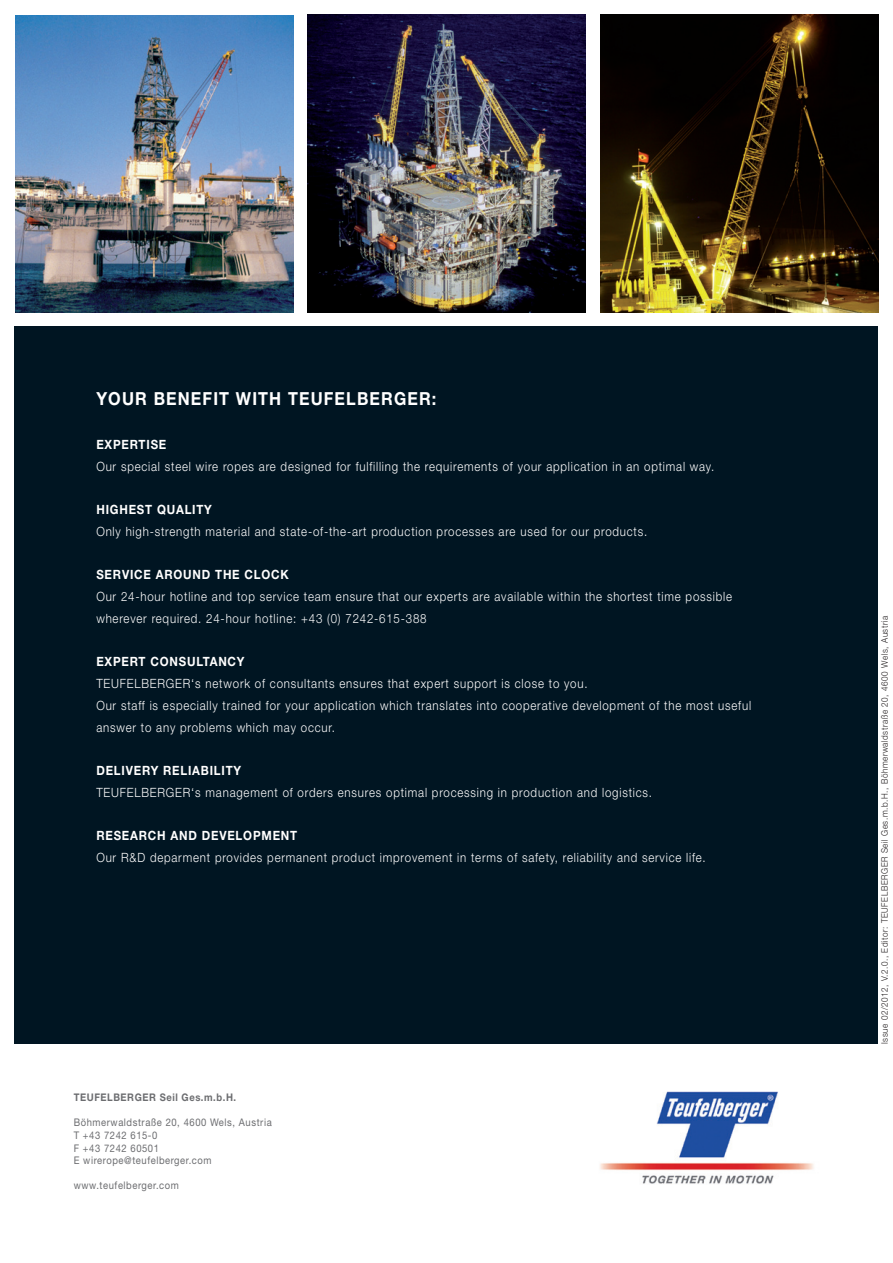
<style>
.page{position:relative;width:893px;height:1263px;background:#fff}
.page>*{position:absolute;margin:0;border:0;box-sizing:border-box;transform-origin:0 0}
.t1{font:700 18px "Helvetica Neue LT";letter-spacing:.07em;color:#fff;scale:.9 1}
.t2{font:300 12.75px/21.8px "Helvetica Neue LT";letter-spacing:.07em;color:#fff;scale:.9 1}
.t3{font:700 12.75px "Helvetica Neue LT";letter-spacing:.07em;color:#fff;scale:.9 1}
.t4{font:10.5px "Helvetica Neue LT";letter-spacing:.06em;color:#6c6d70;scale:.9 1}
.t5{font:700 10.5px "Helvetica Neue LT";letter-spacing:.06em;color:#6c6d70;scale:.9 1}
.t6{font:300 9px "Helvetica Neue LT";letter-spacing:.07em;color:#231f20;scale:.9 1}
</style>
<div class="page">
<div style="left:15px;top:326px;width:863px;height:718px;background:#001522"></div>
<img style="left:308px;top:15px;width:277px;height:297px">
<img style="left:600px;top:15px;width:278px;height:297px">
<img style="left:600px;top:1091px;width:214px;height:93px">
<img style="left:15px;top:15px;width:278px;height:297px">
<p class="t1" style="left:96px;top:388px;width:379px">YOUR BENEFIT WITH TEUFELBERGER:</p>
<p class="t3" style="left:96px;top:436px;width:79px">EXPERTISE</p>
<p class="t2" style="left:96px;top:455px;width:688px">Our special steel wire ropes are designed for fulfilling the requirements of your application in an optimal way.</p>
<p class="t3" style="left:96px;top:502px;width:130px">HIGHEST QUALITY</p>
<p class="t2" style="left:96px;top:520px;width:614px">Only high-strength material and state-of-the-art production processes are used for our products.</p>
<p class="t3" style="left:96px;top:567px;width:215px">SERVICE AROUND THE CLOCK</p>
<p class="t2" style="left:96px;top:585px;width:708px">Our 24-hour hotline and top service team ensure that our experts are available within the shortest time possible</p>
<p class="t2" style="left:96px;top:607px;width:368px">wherever required. 24-hour hotline: +43 (0) 7242-615-388</p>
<p class="t3" style="left:96px;top:654px;width:166px">EXPERT CONSULTANCY</p>
<p class="t2" style="left:96px;top:672px;width:547px">TEUFELBERGER‘s network of consultants ensures that expert support is close to you.</p>
<p class="t2" style="left:96px;top:694px;width:729px">Our staff is especially trained for your application which translates into cooperative development of the most useful answer to any problems which may occur.</p>
<p class="t3" style="left:96px;top:763px;width:162px">DELIVERY RELIABILITY</p>
<p class="t2" style="left:96px;top:781px;width:619px">TEUFELBERGER‘s management of orders ensures optimal processing in production and logistics.</p>
<p class="t3" style="left:96px;top:828px;width:225px">RESEARCH AND DEVELOPMENT</p>
<p class="t2" style="left:96px;top:846px;width:679px">Our R&amp;D deparment provides permanent product improvement in terms of safety, reliability and service life.</p>
<p class="t5" style="left:74px;top:1091px;width:182px">TEUFELBERGER Seil Ges.m.b.H.</p>
<p class="t4" style="left:74px;top:1116px;width:221px">Böhmerwaldstraße 20, 4600 Wels, Austria</p>
<p class="t4" style="left:74px;top:1129px;width:94px">T +43 7242 615-0</p>
<p class="t4" style="left:74px;top:1141px;width:96px">F +43 7242 60501</p>
<p class="t4" style="left:74px;top:1154px;width:155px">E wirerope@teufelberger.com</p>
<p class="t4" style="left:74px;top:1179px;width:118px">www.teufelberger.com</p>
<p class="t6" style="left:879px;top:1044px;width:478px;rotate:-90deg">Issue 02/2012, V.2.0., Editor: TEUFELBERGER Seil Ges.m.b.H., Böhmerwaldstraße 20, 4600 Wels, Austria</p>
</div>
